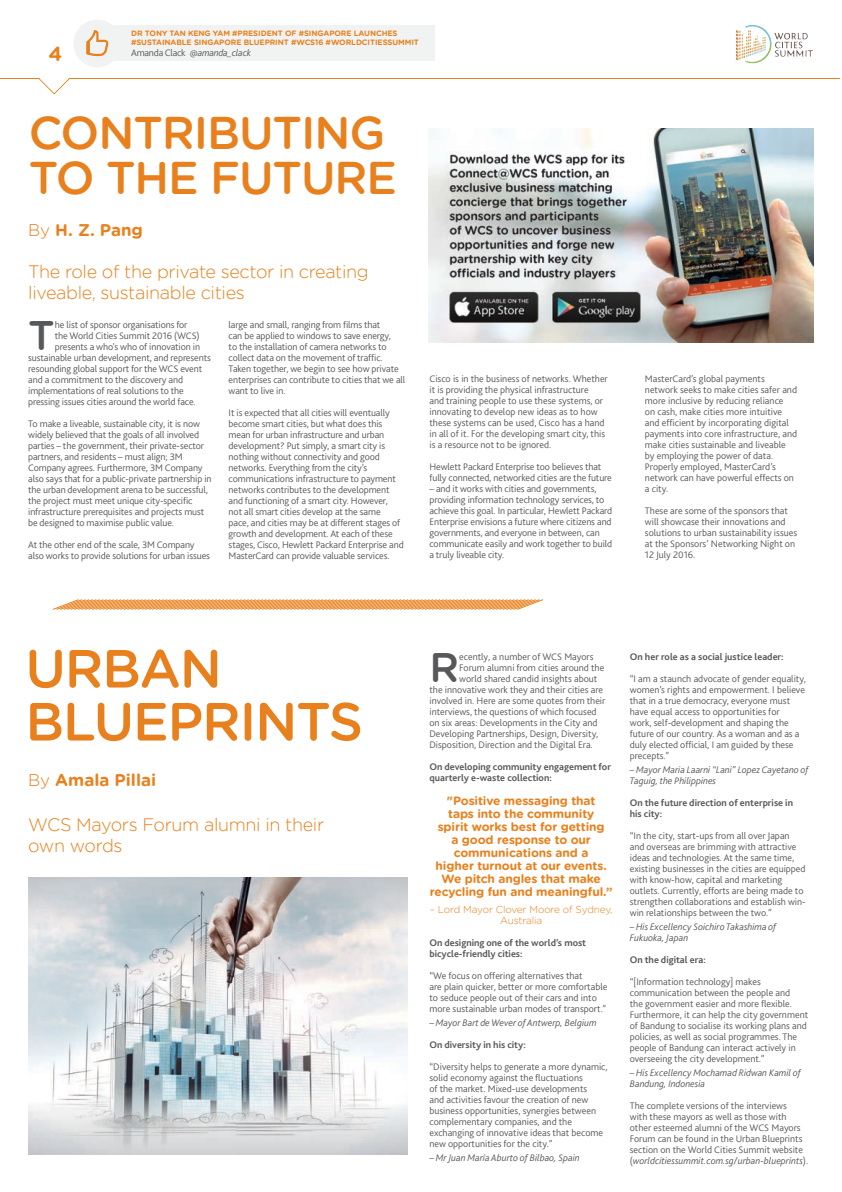
<style>
.page{position:relative;width:842px;height:1192px;background:#fff}
.page>*{position:absolute;margin:0;border:0;box-sizing:border-box;transform-origin:0 0}
.t1{font:500 53.7px/53px "Gotham Rounded";letter-spacing:-.025em;color:#e8811d}
.t2{font:500 45.8px/45.2px "Gotham Rounded";letter-spacing:-.025em;color:#e8811d}
.t3{font:500 41.2px "Gotham Rounded";color:#57585a}
.t4{font:700 20.1px "Gotham Rounded";color:#e8811d}
.t5{font:300 18px/21px "Gotham Rounded";letter-spacing:-.02em;color:#e8811d}
.t6{font:700 16.9px "Gotham Rounded";color:#e8811d}
.t7{font:700 12px/13px "Gotham Rounded";letter-spacing:-.01em;color:#e8811d;text-align:center}
.t8{font:300 10px/11px "Bliss 2";color:#57585a}
.t9{font:700 10px/11px "Bliss 2";color:#57585a}
.t10{font:italic 300 10px/11px "Bliss 2";color:#57585a}
.t11{font:300 10px/11px "Gotham Rounded";letter-spacing:-.01em;color:#e8811d;text-align:center}
.t12{font:italic 300 10px "Bliss 2";letter-spacing:-.02em;color:#59595c}
.t13{font:700 7.7px/8.6px "Gotham Rounded";letter-spacing:-.01em;color:#e8811d}
.s1{font-style:normal}
.s2{font-weight:300}
.s3{font-style:italic}
</style>
<div class="page">
<img style="left:28px;top:877px;width:379px;height:277px">
<svg style="left:0;top:78px;width:840px;height:17px"></svg>
<img style="left:745px;top:25px;width:23px;height:11px">
<svg style="left:53px;top:599px;width:490px;height:10px;background:#efaa68"></svg>
<img style="left:429px;top:129px;width:384px;height:214px">
<div style="left:102px;top:25px;width:332px;height:36px;background:#f1f3f3"></div>
<div style="left:73px;top:20px;width:48px;height:47px;background:#f1f3f3;border-radius:50%"></div>
<svg style="left:86px;top:30px;width:23px;height:26px"></svg>
<h3 class="t4" style="left:49px;top:39px;width:15px">4</h3>
<p class="t13" style="left:131px;top:29px;width:289px">DR TONY TAN KENG YAM #PRESIDENT OF #SINGAPORE LAUNCHES #SUSTAINABLE SINGAPORE BLUEPRINT #WCS16 #WORLDCITIESSUMMIT</p>
<p class="t12" style="left:131px;top:46px;width:122px"><span class="s1">Amanda Clack</span> @amanda_clack</p>
<h2 class="t2" style="left:29px;top:108px;width:370px">CONTRIBUTING<br>TO THE FUTURE</h2>
<h3 class="t6" style="left:28px;top:218px;width:116px"><span class="s2">By</span> H. Z. Pang</h3>
<h3 class="t5" style="left:28px;top:260px;width:342px">The role of the private sector in creating liveable, sustainable cities</h3>
<h3 class="t3" style="left:28px;top:306px;width:28px">T</h3>
<p class="t8" style="left:55px;top:319px;width:134px">he list of sponsor organisations for</p>
<p class="t8" style="left:55px;top:330px;width:146px">the World Cities Summit 2016 (WCS)</p>
<p class="t8" style="left:55px;top:341px;width:147px">presents a who's who of innovation in</p>
<p class="t8" style="left:28px;top:352px;width:184px">sustainable urban development, and represents</p>
<p class="t8" style="left:28px;top:363px;width:175px">resounding global support for the WCS event</p>
<p class="t8" style="left:28px;top:374px;width:156px">and a commitment to the discovery and</p>
<p class="t8" style="left:28px;top:385px;width:157px">implementations of real solutions to the</p>
<p class="t8" style="left:28px;top:396px;width:169px">pressing issues cities around the world face.</p>
<p class="t8" style="left:28px;top:418px;width:185px">To make a liveable, sustainable city, it is now widely believed that the goals of all involved parties – the government, their private-sector partners, and residents – must align; 3M Company agrees. Furthermore, 3M Company also says that for a public-private partnership in the urban development arena to be successful, the project must meet unique city-specific infrastructure prerequisites and projects must be designed to maximise public value.</p>
<p class="t8" style="left:28px;top:539px;width:183px">At the other end of the scale, 3M Company also works to provide solutions for urban issues</p>
<p class="t8" style="left:229px;top:319px;width:178px">large and small, ranging from films that<br>can be applied to windows to save energy,<br>to the installation of camera networks to collect data on the movement of traffic.<br>Taken together, we begin to see how private enterprises can contribute to cities that we all want to live in.</p>
<p class="t8" style="left:229px;top:407px;width:177px">It is expected that all cities will eventually become smart cities, but what does this mean for urban infrastructure and urban development? Put simply, a smart city is nothing without connectivity and good networks. Everything from the city’s communications infrastructure to payment networks contributes to the development and functioning of a smart city. However, not all smart cities develop at the same<br>pace, and cities may be at different stages of growth and development. At each of these stages, Cisco, Hewlett Packard Enterprise and MasterCard can provide valuable services.</p>
<p class="t8" style="left:429px;top:373px;width:180px">Cisco is in the business of networks. Whether it is providing the physical infrastructure<br>and training people to use these systems, or innovating to develop new ideas as to how these systems can be used, Cisco has a hand in all of it. For the developing smart city, this is a resource not to be ignored.</p>
<p class="t8" style="left:429px;top:461px;width:184px">Hewlett Packard Enterprise too believes that fully connected, networked cities are the future</p>
<p class="t8" style="left:429px;top:483px;width:184px">– and it works with cities and governments, providing information technology services, to achieve this goal. In particular, Hewlett Packard Enterprise envisions a future where citizens and governments, and everyone in between, can communicate easily and work together to build a truly liveable city.</p>
<p class="t8" style="left:645px;top:373px;width:154px">MasterCard’s global payments network seeks to make cities safer and more inclusive by reducing reliance<br>on cash, make cities more intuitive and efficient by incorporating digital payments into core infrastructure, and make cities sustainable and liveable by employing the power of data.<br>Properly employed, MasterCard’s network can have powerful effects on a city.</p>
<p class="t8" style="left:645px;top:505px;width:154px">These are some of the sponsors that will showcase their innovations and solutions to urban sustainability issues at the Sponsors’ Networking Night on<br>12 July 2016.</p>
<h1 class="t1" style="left:25px;top:640px;width:339px">URBAN<br>BLUEPRINTS</h1>
<h3 class="t6" style="left:28px;top:767px;width:129px"><span class="s2">By</span> Amala Pillai</h3>
<h3 class="t5" style="left:28px;top:813px;width:297px">WCS Mayors Forum alumni in their own words</h3>
<h3 class="t3" style="left:429px;top:638px;width:31px">R</h3>
<p class="t8" style="left:459px;top:651px;width:136px">ecently, a number of WCS Mayors</p>
<p class="t8" style="left:459px;top:662px;width:147px">Forum alumni from cities around the</p>
<p class="t8" style="left:459px;top:673px;width:140px">world shared candid insights about</p>
<p class="t8" style="left:429px;top:684px;width:175px">the innovative work they and their cities are</p>
<p class="t8" style="left:429px;top:695px;width:177px">involved in. Here are some quotes from their</p>
<p class="t8" style="left:429px;top:706px;width:169px">interviews, the questions of which focused</p>
<p class="t8" style="left:429px;top:717px;width:170px">on six areas: Developments in the City and</p>
<p class="t8" style="left:429px;top:728px;width:170px">Developing Partnerships, Design, Diversity,</p>
<p class="t8" style="left:429px;top:739px;width:165px">Disposition, Direction and the Digital Era.</p>
<p class="t9" style="left:429px;top:761px;width:183px">On developing community engagement for quarterly e-waste collection:</p>
<p class="t7" style="left:430px;top:794px;width:184px">"Positive messaging that<br>taps into the community<br>spirit works best for getting<br>a good response to our communications and a<br>higher turnout at our events.<br>We pitch angles that make recycling fun and meaningful.”</p>
<p class="t11" style="left:430px;top:903px;width:184px">– Lord Mayor Clover Moore of Sydney,<br>Australia</p>
<p class="t9" style="left:429px;top:937px;width:158px">On designing one of the world’s most bicycle-friendly cities:</p>
<p class="t8" style="left:429px;top:970px;width:179px">“We focus on offering alternatives that<br>are plain quicker, better or more comfortable to seduce people out of their cars and into more sustainable urban modes of transport.”</p>
<p class="t10" style="left:429px;top:1016px;width:169px">– Mayor Bart de Wever of Antwerp, Belgium</p>
<p class="t9" style="left:429px;top:1038px;width:98px">On diversity in his city:</p>
<p class="t8" style="left:429px;top:1060px;width:180px">“Diversity helps to generate a more dynamic, solid economy against the fluctuations<br>of the market. Mixed-use developments<br>and activities favour the creation of new business opportunities, synergies between complementary companies, and the exchanging of innovative ideas that become new opportunities for the city.”</p>
<p class="t10" style="left:429px;top:1151px;width:152px">– Mr Juan María Aburto of Bilbao, Spain</p>
<p class="t9" style="left:630px;top:651px;width:155px">On her role as a social justice leader:</p>
<p class="t8" style="left:630px;top:673px;width:178px">“I am a staunch advocate of gender equality, women’s rights and empowerment. I believe that in a true democracy, everyone must have equal access to opportunities for<br>work, self-development and shaping the future of our country. As a woman and as a duly elected official, I am guided by these precepts.”</p>
<p class="t10" style="left:630px;top:764px;width:180px">– Mayor Maria Laarni “Lani” Lopez Cayetano of<br>Taguig, the Philippines</p>
<p class="t9" style="left:630px;top:797px;width:165px">On the future direction of enterprise in his city:</p>
<p class="t8" style="left:630px;top:830px;width:178px">“In the city, start-ups from all over Japan and overseas are brimming with attractive ideas and technologies. At the same time, existing businesses in the cities are equipped with know-how, capital and marketing outlets. Currently, efforts are being made to strengthen collaborations and establish win&shy;win relationships between the two.”</p>
<p class="t10" style="left:630px;top:921px;width:148px">– His Excellency Soichiro Takashima of<br>Fukuoka, Japan</p>
<p class="t9" style="left:630px;top:954px;width:78px">On the digital era:</p>
<p class="t8" style="left:630px;top:976px;width:180px">“[Information technology] makes communication between the people and<br>the government easier and more flexible.<br>Furthermore, it can help the city government of Bandung to socialise its working plans and policies, as well as social programmes. The people of Bandung can interact actively in overseeing the city development.”</p>
<p class="t10" style="left:630px;top:1066px;width:173px">– His Excellency Mochamad Ridwan Kamil of<br>Bandung, Indonesia</p>
<p class="t8" style="left:630px;top:1099px;width:180px">The complete versions of the interviews<br>with these mayors as well as those with other esteemed alumni of the WCS Mayors Forum can be found in the Urban Blueprints section on the World Cities Summit website (<span class="s3">worldcitiessummit.com.sg/urban-blueprints</span>).</p>
</div>
